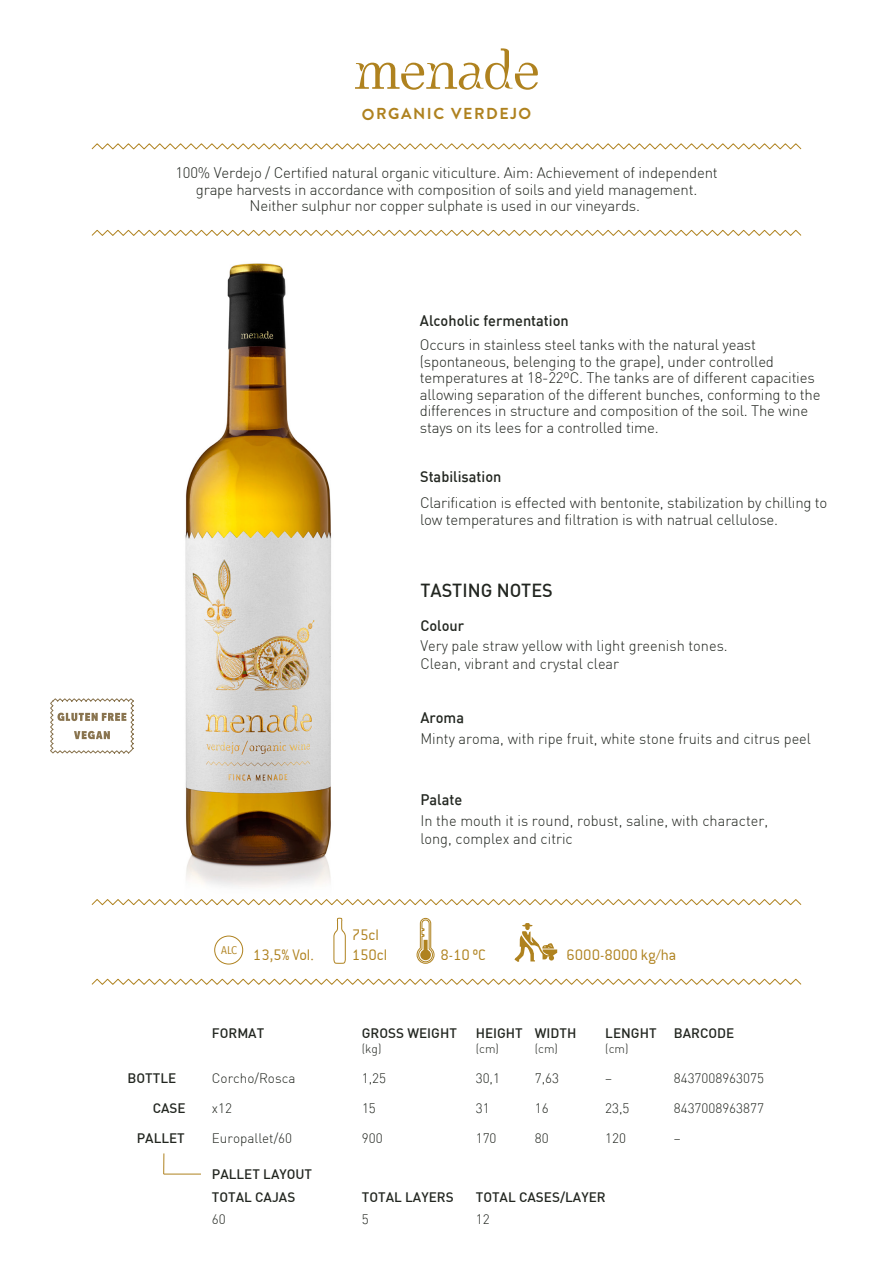
<style>
.page{position:relative;width:893px;height:1263px;background:#fff}
.page>*{position:absolute;margin:0;border:0;box-sizing:border-box;transform-origin:0 0}
.t1{font:500 18.6px "DIN";color:#222620}
.t2{font:16.5px "Conduit ITCTT Light";color:#af821f}
.t3{font:700 15.9px "Brandon Grotesque";letter-spacing:.095em;color:#af821f}
.t4{font:300 15px/16.5px "DIN";letter-spacing:-.015em;color:#222620}
.t5{font:500 15px "DIN";color:#222620}
.t6{font:500 13.5px "DIN";color:#222620}
.t7{font:300 13.5px "DIN";color:#222620}
.t8{font:300 12px "DIN";color:#222620}
.t9{font:11.1px "Avenir Next Condensed";color:#af821f;scale:1.14 1}
</style>
<div class="page">
<img style="left:185px;top:263px;width:146px;height:625px">
<svg style="left:355px;top:48px;width:183px;height:42px"></svg>
<svg style="left:91px;top:143px;width:711px;height:7px"></svg>
<svg style="left:91px;top:230px;width:711px;height:6px"></svg>
<svg style="left:91px;top:899px;width:711px;height:7px"></svg>
<svg style="left:91px;top:979px;width:711px;height:6px"></svg>
<svg style="left:163px;top:1153px;width:1px;height:21px"></svg>
<hr style="left:164px;top:1174px;width:37px;height:1px;background:#af821f">
<svg style="left:333px;top:917px;width:13px;height:47px"></svg>
<svg style="left:417px;top:918px;width:17px;height:46px"></svg>
<svg style="left:515px;top:923px;width:42px;height:39px"></svg>
<div style="left:214px;top:936px;width:29px;height:28px;border:1px solid #af821f;border-radius:50%"></div>
<svg style="left:50px;top:698px;width:84px;height:56px"></svg>
<p class="t3" style="left:362px;top:103px;width:171px">ORGANIC VERDEJO</p>
<p class="t4" style="left:175px;top:164px;width:544px;text-align:center">100% Verdejo / Certified natural organic viticulture. Aim: Achievement of independent grape harvests in accordance with composition of soils and yield management.<br>Neither sulphur nor copper sulphate is used in our vineyards.</p>
<p class="t5" style="left:420px;top:311px;width:150px">Alcoholic fermentation</p>
<p class="t4" style="left:420px;top:337px;width:402px">Occurs in stainless steel tanks with the natural yeast (spontaneous, belenging to the grape), under controlled temperatures at 18-22ºC. The tanks are of different capacities allowing separation of the different bunches, conforming to the differences in structure and composition of the soil. The wine stays on its lees for a controlled time.</p>
<p class="t5" style="left:420px;top:467px;width:83px">Stabilisation</p>
<p class="t4" style="left:420px;top:494px;width:409px">Clarification is effected with bentonite, stabilization by chilling to low temperatures and filtration is with natrual cellulose.</p>
<p class="t1" style="left:420px;top:579px;width:134px">TASTING NOTES</p>
<p class="t5" style="left:420px;top:615px;width:45px">Colour</p>
<p class="t4" style="left:420px;top:637px;width:309px;line-height:17.4px">Very pale straw yellow with light greenish tones.<br>Clean, vibrant and crystal clear</p>
<p class="t5" style="left:420px;top:708px;width:45px">Aroma</p>
<p class="t4" style="left:420px;top:730px;width:392px">Minty aroma, with ripe fruit, white stone fruits and citrus peel</p>
<p class="t5" style="left:420px;top:790px;width:43px">Palate</p>
<p class="t4" style="left:420px;top:812px;width:349px;line-height:17.4px">In the mouth it is round, robust, saline, with character, long, complex and citric</p>
<p class="t9" style="left:221px;top:941px;width:15px">ALC</p>
<p class="t2" style="left:352px;top:926px;width:29px">75cl</p>
<p class="t2" style="left:253px;top:946px;width:62px">13,5% Vol.</p>
<p class="t2" style="left:352px;top:946px;width:37px">150cl</p>
<p class="t2" style="left:440px;top:946px;width:47px">8-10 ºC</p>
<p class="t2" style="left:566px;top:946px;width:111px">6000-8000 kg/ha</p>
<p class="t6" style="left:212px;top:1025px;width:54px">FORMAT</p>
<p class="t6" style="left:362px;top:1025px;width:97px">GROSS WEIGHT</p>
<p class="t8" style="left:362px;top:1042px;width:21px">(kg)</p>
<p class="t6" style="left:476px;top:1025px;width:49px">HEIGHT</p>
<p class="t8" style="left:476px;top:1042px;width:25px">(cm)</p>
<p class="t6" style="left:535px;top:1025px;width:43px">WIDTH</p>
<p class="t8" style="left:535px;top:1042px;width:25px">(cm)</p>
<p class="t6" style="left:605px;top:1025px;width:53px">LENGHT</p>
<p class="t8" style="left:605px;top:1042px;width:25px">(cm)</p>
<p class="t6" style="left:674px;top:1025px;width:62px">BARCODE</p>
<p class="t6" style="left:128px;top:1070px;width:50px">BOTTLE</p>
<p class="t7" style="left:212px;top:1070px;width:85px">Corcho/Rosca</p>
<p class="t7" style="left:362px;top:1070px;width:26px">1,25</p>
<p class="t7" style="left:476px;top:1070px;width:26px">30,1</p>
<p class="t7" style="left:535px;top:1070px;width:26px">7,63</p>
<p class="t7" style="left:605px;top:1070px;width:8px">–</p>
<p class="t7" style="left:674px;top:1070px;width:92px">8437008963075</p>
<p class="t6" style="left:153px;top:1100px;width:35px">CASE</p>
<p class="t7" style="left:212px;top:1100px;width:22px">x12</p>
<p class="t7" style="left:362px;top:1100px;width:15px">15</p>
<p class="t7" style="left:476px;top:1100px;width:15px">31</p>
<p class="t7" style="left:535px;top:1100px;width:15px">16</p>
<p class="t7" style="left:605px;top:1100px;width:26px">23,5</p>
<p class="t7" style="left:674px;top:1100px;width:92px">8437008963877</p>
<p class="t6" style="left:137px;top:1130px;width:50px">PALLET</p>
<p class="t7" style="left:212px;top:1130px;width:82px">Europallet/60</p>
<p class="t7" style="left:362px;top:1130px;width:22px">900</p>
<p class="t7" style="left:476px;top:1130px;width:22px">170</p>
<p class="t7" style="left:535px;top:1130px;width:15px">80</p>
<p class="t7" style="left:605px;top:1130px;width:22px">120</p>
<p class="t7" style="left:674px;top:1130px;width:8px">–</p>
<p class="t6" style="left:212px;top:1165px;width:102px">PALLET LAYOUT</p>
<p class="t6" style="left:212px;top:1188px;width:85px">TOTAL CAJAS</p>
<p class="t6" style="left:362px;top:1188px;width:93px">TOTAL LAYERS</p>
<p class="t6" style="left:476px;top:1188px;width:131px">TOTAL CASES/LAYER</p>
<p class="t7" style="left:212px;top:1211px;width:15px">60</p>
<p class="t7" style="left:362px;top:1211px;width:8px">5</p>
<p class="t7" style="left:476px;top:1211px;width:15px">12</p>
</div>
